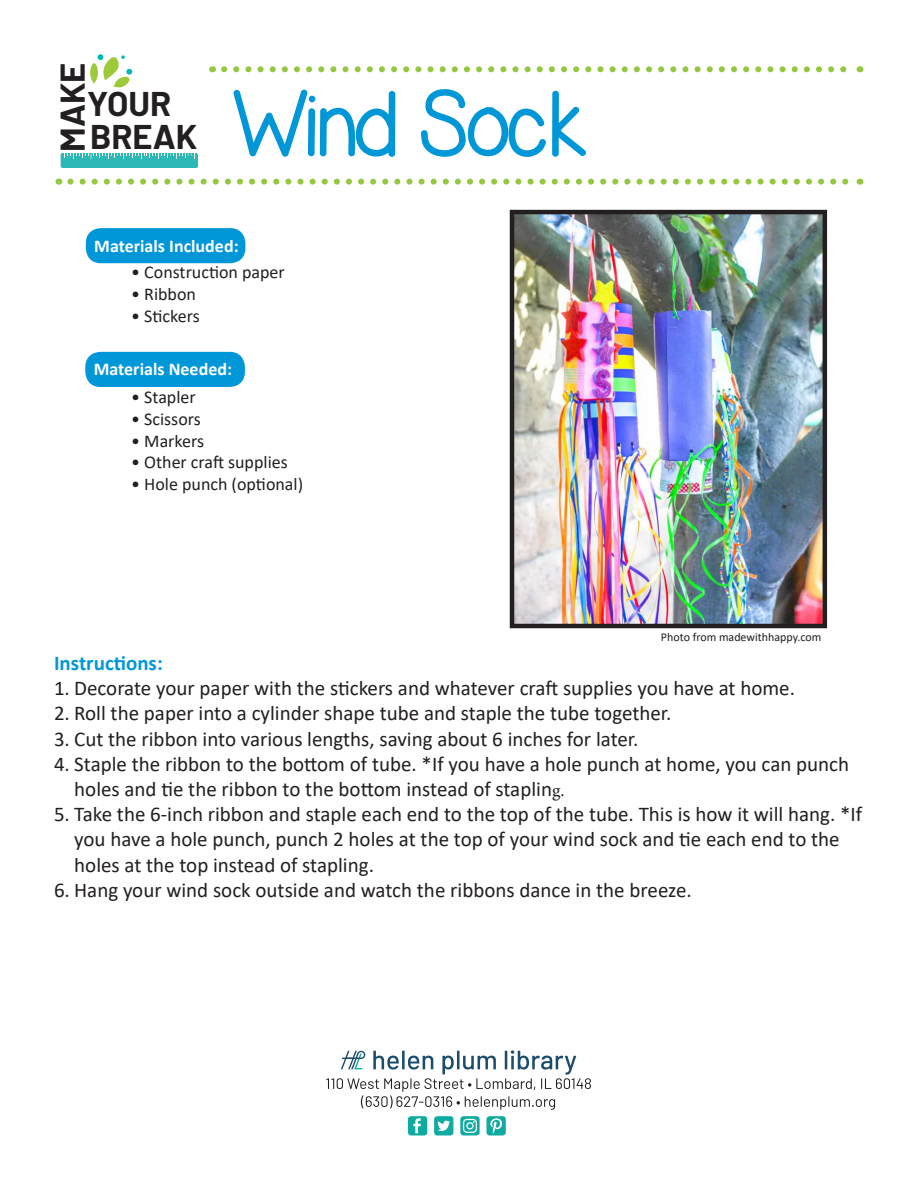
<style>
.page{position:relative;width:918px;height:1188px;background:#fff}
.page>*{position:absolute;margin:0;border:0;box-sizing:border-box;transform-origin:0 0}
.t1{font:90px "Simplicity";color:#0097d8}
.t2{font:700 34.35px "Barlow";color:#231f20}
.t3{font:21px/25.2px "Calibri";color:#231f20}
.t4{font:700 21px "Calibri";color:#0097d8}
.t5{font:18px "Calibri";color:#231f20}
.t6{font:700 18px "Calibri";color:#fff}
.t7{font:12px "Calibri";color:#231f20}
.s1{font-family:"Minion Pro";font-size:18px}
</style>
<div class="page">
<svg style="left:486px;top:1116px;width:20px;height:19px"></svg>
<svg style="left:408px;top:1116px;width:20px;height:20px"></svg>
<svg style="left:434px;top:1116px;width:20px;height:19px"></svg>
<svg style="left:460px;top:1116px;width:20px;height:19px"></svg>
<svg style="left:326px;top:1050px;width:265px;height:60px"></svg>
<img style="left:515px;top:215px;width:307px;height:408px">
<div style="left:510px;top:210px;width:317px;height:418px;border:4px solid #231f20"></div>
<svg style="left:90px;top:63px;width:8px;height:21px"></svg>
<svg style="left:98px;top:54px;width:34px;height:34px"></svg>
<div style="left:61px;top:153px;width:137px;height:15px;background:#2bb8b6;border-radius:2px"></div>
<svg style="left:64px;top:153px;width:131px;height:6px"></svg>
<svg style="left:70px;top:179px;width:779px;height:6px"></svg>
<svg style="left:224px;top:66px;width:623px;height:91px"></svg>
<div style="left:86px;top:228px;width:159px;height:35px;background:#0097d8;border-radius:15px"></div>
<div style="left:85px;top:352px;width:160px;height:35px;background:#0097d8;border-radius:15px"></div>
<p class="t2" style="left:47px;top:152px;width:91px;rotate:-90deg">MAKE</p>
<p class="t2" style="left:87px;top:78px;width:86px">YOUR</p>
<p class="t1" style="left:232px;top:79px;width:355px">Wind Sock</p>
<p class="t2" style="left:90px;top:112px;width:109px">BREAK</p>
<p class="t6" style="left:94px;top:233px;width:146px">Materials Included:</p>
<p class="t5" style="left:131px;top:260px;width:155px">• Construction paper</p>
<p class="t5" style="left:131px;top:282px;width:66px">• Ribbon</p>
<p class="t5" style="left:131px;top:303px;width:70px">• Stickers</p>
<p class="t6" style="left:94px;top:357px;width:140px">Materials Needed:</p>
<p class="t5" style="left:131px;top:385px;width:66px">• Stapler</p>
<p class="t5" style="left:131px;top:407px;width:71px">• Scissors</p>
<p class="t5" style="left:131px;top:428px;width:74px">• Markers</p>
<p class="t5" style="left:131px;top:450px;width:158px">• Other craft supplies</p>
<p class="t5" style="left:131px;top:471px;width:173px">• Hole punch (optional)</p>
<p class="t7" style="left:661px;top:628px;width:162px">Photo from madewithhappy.com</p>
<p class="t4" style="left:54px;top:648px;width:110px">Instructions:</p>
<p class="t3" style="left:54px;top:675px;width:743px">1. Decorate your paper with the stickers and whatever craft supplies you have at home.</p>
<p class="t3" style="left:54px;top:700px;width:619px">2. Roll the paper into a cylinder shape tube and staple the tube together.</p>
<p class="t3" style="left:54px;top:725px;width:586px">3. Cut the ribbon into various lengths, saving about 6 inches for later.</p>
<p class="t3" style="left:74px;top:751px;width:776px;text-indent:-20px">4. Staple the ribbon to the bottom of tube. *If you have a hole punch at home, you can punch holes and tie the ribbon to the bottom instead of staplin<span class="s1">g.</span></p>
<p class="t3" style="left:74px;top:801px;width:790px;text-indent:-20px">5. Take the 6-inch ribbon and staple each end to the top of the tube. This is how it will hang. *If you have a hole punch, punch 2 holes at the top of your wind sock and tie each end to the holes at the top instead of stapling.</p>
<p class="t3" style="left:54px;top:877px;width:639px">6. Hang your wind sock outside and watch the ribbons dance in the breeze.</p>
</div>
